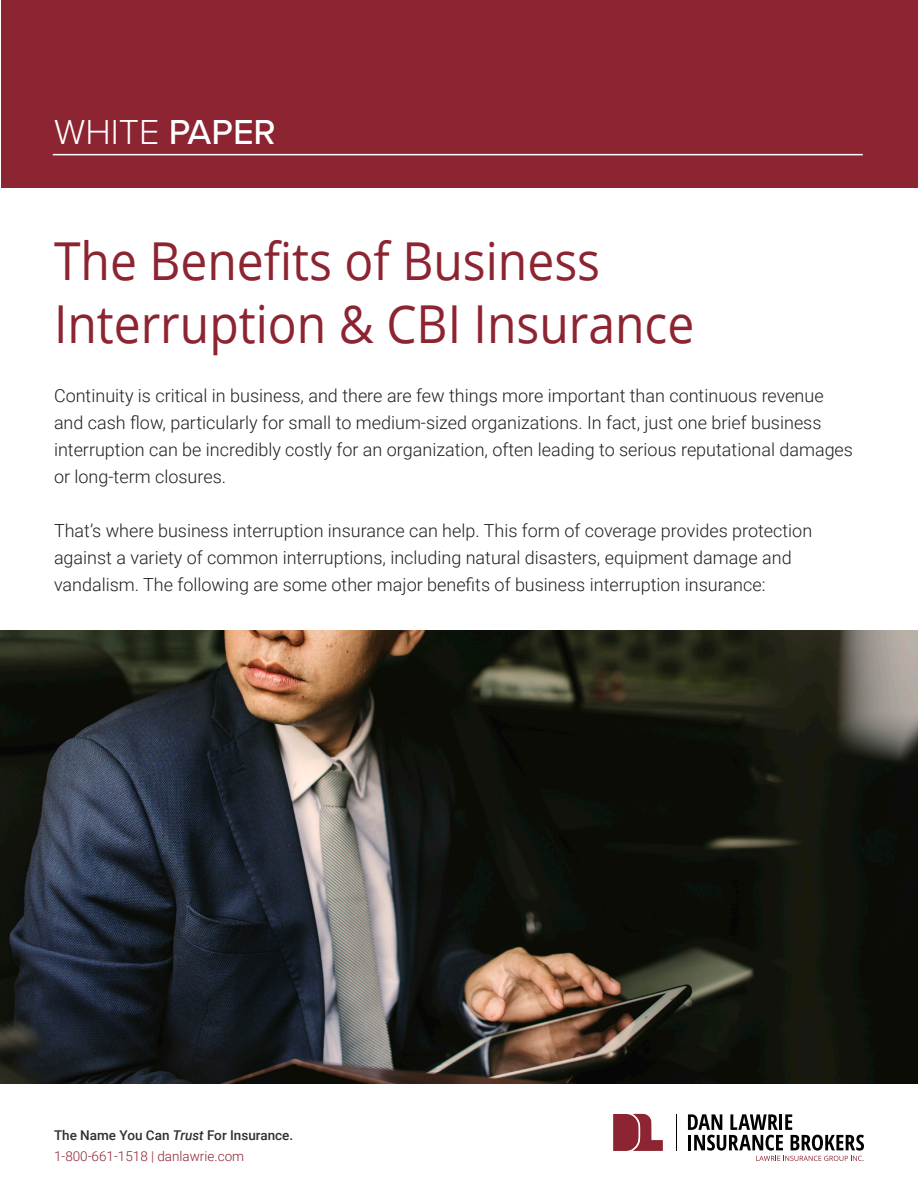
<style>
.page{position:relative;width:918px;height:1188px;background:#fff}
.page>*{position:absolute;margin:0;border:0;box-sizing:border-box;transform-origin:0 0}
.t1{font:52.35px/63px "Open Sans";color:#8d2431;scale:.92 1}
.t2{font:300 36px "Proxima Nova";color:#fff}
.t3{font:300 18px/27px "Roboto";color:#231f20}
.t4{font:500 13.5px "Roboto";color:#312f30}
.t5{font:300 13.5px "Roboto";color:#8d2431}
.s1{font-weight:500}
.s2{font-style:italic}
</style>
<div class="page">
<hr style="left:676px;top:1114px;width:1px;height:36px;background:#010101">
<svg style="left:613px;top:1114px;width:50px;height:37px"></svg>
<svg style="left:688px;top:1114px;width:176px;height:47px"></svg>
<img style="left:0;top:631px;width:918px;height:452px">
<div style="left:1px;top:0;width:917px;height:188px;background:#8d2431"></div>
<hr style="left:53px;top:154px;width:810px;height:1px;background:#fff">
<p class="t2" style="left:54px;top:105px;width:223px">WHITE <span class="s1">PAPER</span></p>
<p class="t1" style="left:54px;top:228px;width:698px">The Benefits of Business<br>Interruption &amp; CBI Insurance</p>
<p class="t3" style="left:54px;top:382px;width:801px">Continuity is critical in business, and there are few things more important than continuous revenue and cash flow, particularly for small to medium-sized organizations. In fact, just one brief business interruption can be incredibly costly for an organization, often leading to serious reputational damages or long-term closures.</p>
<p class="t3" style="left:54px;top:517px;width:760px">That’s where business interruption insurance can help. This form of coverage provides protection against a variety of common interruptions, including natural disasters, equipment damage and vandalism. The following are some other major benefits of business interruption insurance:</p>
<p class="t4" style="left:54px;top:1126px;width:241px">The Name You Can <span class="s2">Trust</span> For Insurance.</p>
<p class="t5" style="left:54px;top:1147px;width:192px">1-800-661-1518 | danlawrie.com</p>
</div>
